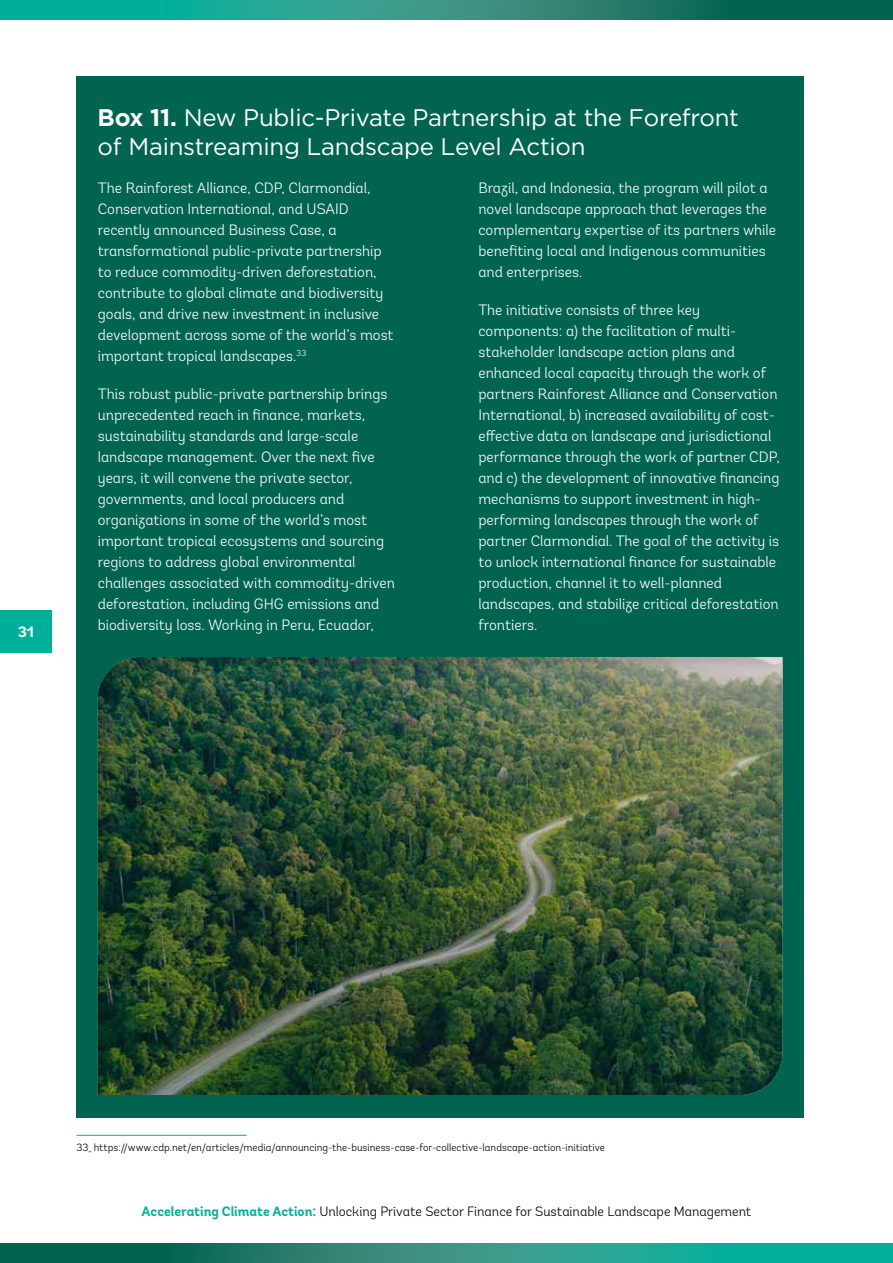
<style>
.page{position:relative;width:893px;height:1263px;background:#fff}
.page>*{position:absolute;margin:0;border:0;box-sizing:border-box;transform-origin:0 0}
.t1{font:24px/28.5px "Gotham";letter-spacing:-.01em;color:#fff}
.t2{font:300 15px/21px "Andes";color:#fff}
.t3{font:700 15px "Andes";color:#fff}
.t4{font:300 13.5px "Andes";color:#000}
.t5{font:300 10.5px "Andes";color:#000}
.s1{font-weight:700}
.s2{font-weight:700;color:#00af9a}
</style>
<div class="page">
<svg style="left:0;top:1243px;width:893px;height:20px;background:#1a8d7b"></svg>
<svg style="left:0;top:0;width:893px;height:19px;background:#1a8e7c"></svg>
<div style="left:0;top:610px;width:51px;height:43px;background:#00af9a"></div>
<div style="left:77px;top:77px;width:727px;height:1041px;background:#006450"></div>
<hr style="left:77px;top:1135px;width:170px;height:1px;background:#00af9a">
<div style="left:96px;top:655px;width:687px;height:441px;background:#000;opacity:.15"></div>
<p class="t3" style="left:18px;top:623px;width:18px">31</p>
<h1 class="t1" style="left:98px;top:103px;width:643px"><span class="s1">Box 11.</span> New Public-Private Partnership at the Forefront of Mainstreaming Landscape Level Action</h1>
<p class="t2" style="left:98px;top:177px;width:297px">The Rainforest Alliance, CDP, Clarmondial, Conservation International, and USAID recently announced Business Case, a transformational public-private partnership to reduce commodity-driven deforestation, contribute to global climate and biodiversity goals, and drive new investment in inclusive development across some of the world’s most important tropical landscapes.<sup>33</sup></p>
<p class="t2" style="left:98px;top:383px;width:299px">This robust public-private partnership brings unprecedented reach in finance, markets, sustainability standards and large-scale landscape management. Over the next five years, it will convene the private sector, governments, and local producers and organizations in some of the world’s most important tropical ecosystems and sourcing regions to address global environmental challenges associated with commodity-driven deforestation, including GHG emissions and biodiversity loss. Working in Peru, Ecuador,</p>
<p class="t2" style="left:478px;top:177px;width:299px">Brazil, and Indonesia, the program will pilot a novel landscape approach that leverages the complementary expertise of its partners while benefiting local and Indigenous communities and enterprises.</p>
<p class="t2" style="left:478px;top:299px;width:303px">The initiative consists of three key components: a) the facilitation of multi&shy;stakeholder landscape action plans and enhanced local capacity through the work of partners Rainforest Alliance and Conservation International, b) increased availability of cost&shy;effective data on landscape and jurisdictional performance through the work of partner CDP, and c) the development of innovative financing mechanisms to support investment in high&shy;performing landscapes through the work of partner Clarmondial. The goal of the activity is to unlock international finance for sustainable production, channel it to well-planned landscapes, and stabilize critical deforestation frontiers.</p>
<p class="t5" style="left:77px;top:1141px;width:530px">33 https://www.cdp.net/en/articles/media/announcing-the-business-case-for-collective-landscape-action-initiative</p>
<p class="t4" style="left:142px;top:1203px;width:611px"><span class="s2">Accelerating Climate Action:</span> Unlocking Private Sector Finance for Sustainable Landscape Management</p>
</div>
